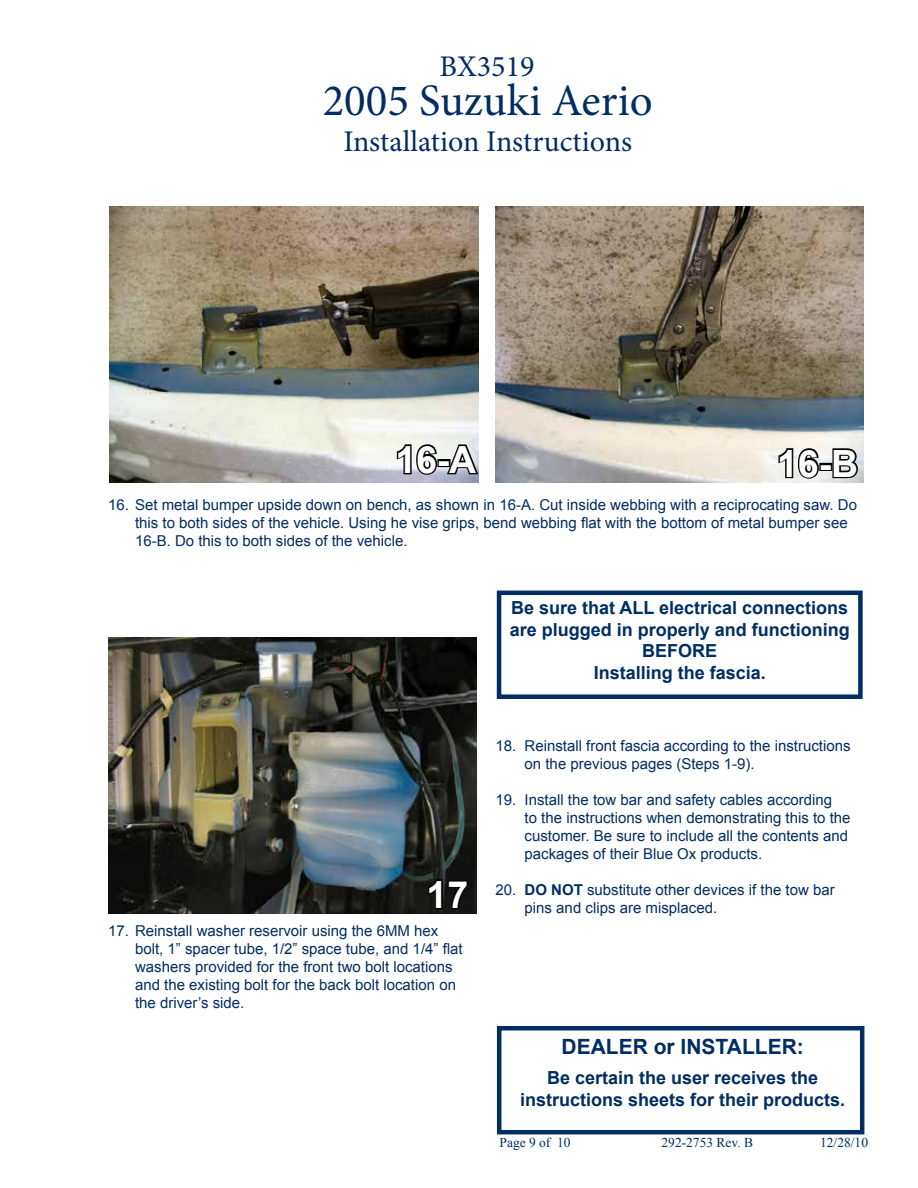
<style>
.page{position:relative;width:918px;height:1188px;background:#fff}
.page>*{position:absolute;margin:0;border:0;box-sizing:border-box;transform-origin:0 0}
.t1{font:45px "Minion Pro";color:#002d62}
.t2{font:700 37.5px "Arial";color:#fff}
.t3{font:30px "Minion Pro";color:#002d62}
.t4{font:700 21px "Arial";color:#002d62}
.t5{font:700 18px/21.6px "Arial";color:#002d62;text-align:center}
.t6{font:15px/18px "Arial";color:#002d62}
.t7{font:13.5px "Times New Roman";color:#002d62}
.s1{font-weight:700}
</style>
<div class="page">
<img style="left:110px;top:207px;width:368px;height:276px">
<img style="left:495px;top:206px;width:369px;height:277px">
<svg style="left:395px;top:443px;width:44px;height:33px"></svg>
<div style="left:437px;top:459px;width:14px;height:8px;border:3px solid #000"></div>
<svg style="left:445px;top:442px;width:34px;height:34px"></svg>
<svg style="left:777px;top:447px;width:44px;height:33px"></svg>
<div style="left:819px;top:463px;width:13px;height:8px;border:3px solid #000"></div>
<svg style="left:831px;top:446px;width:29px;height:34px"></svg>
<img style="left:108px;top:637px;width:369px;height:277px">
<svg style="left:427px;top:878px;width:43px;height:33px"></svg>
<div style="left:497px;top:591px;width:366px;height:108px;border:4px solid #002d62"></div>
<div style="left:497px;top:1026px;width:367px;height:108px;border:4px solid #002d62"></div>
<h3 class="t3" style="left:440px;top:46px;width:96px">BX3519</h3>
<h1 class="t1" style="left:323px;top:71px;width:332px">2005 Suzuki Aerio</h1>
<h3 class="t3" style="left:343px;top:122px;width:290px">Installation Instructions</h3>
<h2 class="t2" style="left:395px;top:435px;width:82px">16-A</h2>
<h2 class="t2" style="left:777px;top:439px;width:83px">16-B</h2>
<p class="t6" style="left:135px;top:496px;width:724px;text-indent:-27px">16. Set metal bumper upside down on bench, as shown in 16-A. Cut inside webbing with a reciprocating saw. Do this to both sides of the vehicle. Using he vise grips, bend webbing flat with the bottom of metal bumper see<br>16-B. Do this to both sides of the vehicle.</p>
<h2 class="t2" style="left:427px;top:870px;width:43px">17</h2>
<p class="t6" style="left:135px;top:922px;width:329px;text-indent:-27px">17. Reinstall washer reservoir using the 6MM hex bolt, 1” spacer tube, 1/2” space tube, and 1/4” flat washers provided for the front two bolt locations and the existing bolt for the back bolt location on the driver’s side.</p>
<p class="t5" style="left:510px;top:597px;width:342px">Be sure that ALL electrical connections are plugged in properly and functioning<br>BEFORE<br>Installing the fascia.</p>
<p class="t6" style="left:525px;top:737px;width:327px;text-indent:-29px">18. Reinstall front fascia according to the instructions on the previous pages (Steps 1-9).</p>
<p class="t6" style="left:525px;top:791px;width:327px;text-indent:-29px">19. Install the tow bar and safety cables according<br>to the instructions when demonstrating this to the customer. Be sure to include all the contents and packages of their Blue Ox products.</p>
<p class="t6" style="left:525px;top:881px;width:312px;text-indent:-29px">20. <span class="s1">DO NOT</span> substitute other devices if the tow bar pins and clips are misplaced.</p>
<h3 class="t4" style="left:562px;top:1033px;width:244px">DEALER or INSTALLER:</h3>
<p class="t5" style="left:520px;top:1068px;width:327px">Be certain the user receives the instructions sheets for their products.</p>
<p class="t7" style="left:500px;top:1133px;width:73px">Page 9 of 10</p>
<p class="t7" style="left:662px;top:1133px;width:93px">292-2753 Rev. B</p>
<p class="t7" style="left:820px;top:1133px;width:50px">12/28/10</p>
</div>
